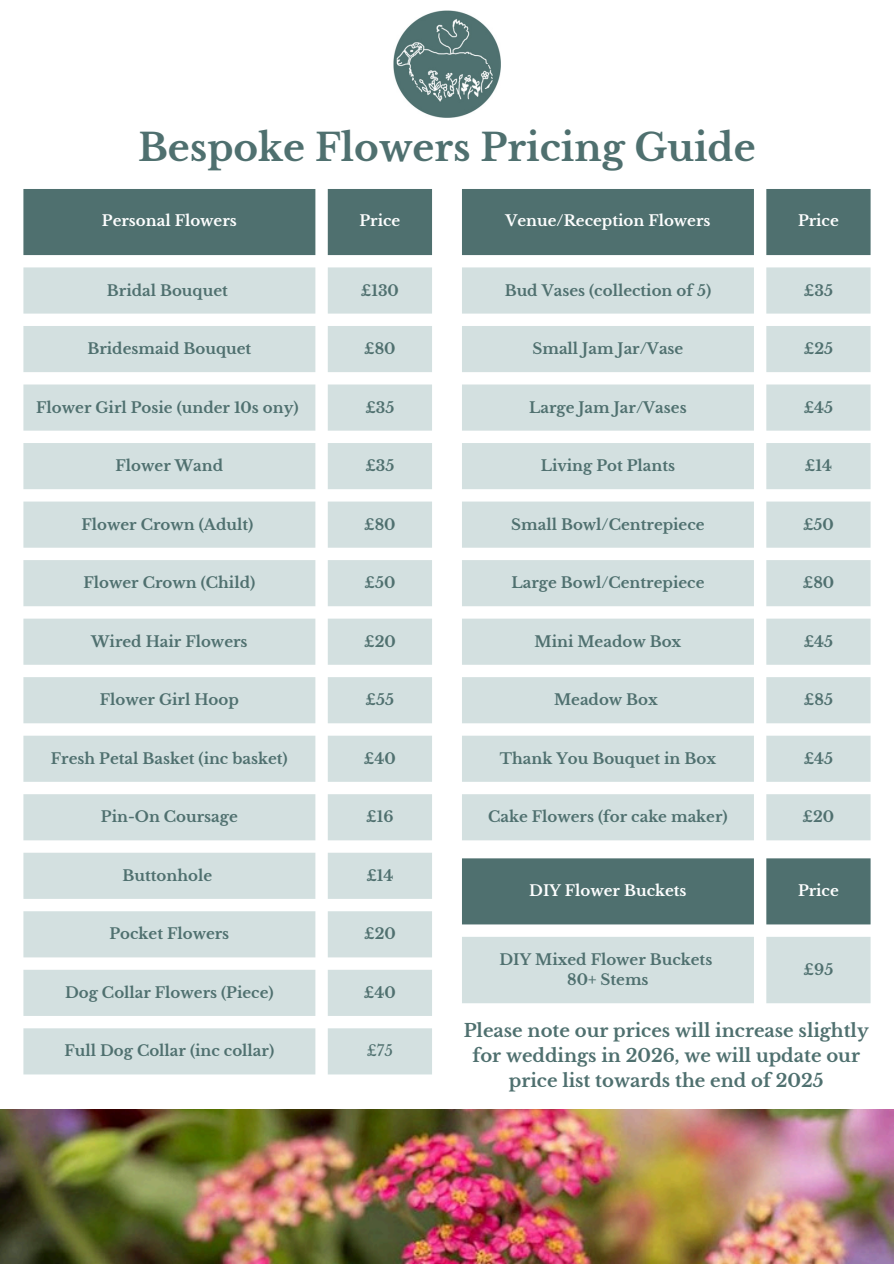
<style>
.page{position:relative;width:894px;height:1264px;background:#fff}
.page>*{position:absolute;margin:0;border:0;box-sizing:border-box;transform-origin:0 0}
.t1{font:700 37.5px "Libre Baskerville";color:#4f706f}
.t2{font:700 18px/24.8px "Libre Baskerville";color:#4f706f;text-align:center}
.t3{font:700 15px "Libre Baskerville";color:#4f706f}
.t4{font:700 15px "Libre Baskerville";color:#fdfefe}
.t5{font:15px "Libre Baskerville";color:#4f706f}
</style>
<div class="page">
<img style="left:393px;top:10px;width:107px;height:107px">
<div style="left:23px;top:189px;width:409px;height:66px;background:#4f706f"></div>
<svg style="left:23px;top:267px;width:409px;height:807px;fill:#d3e0e0"></svg>
<div style="left:462px;top:189px;width:408px;height:66px;background:#4f706f"></div>
<svg style="left:462px;top:267px;width:408px;height:573px;fill:#d3e0e0"></svg>
<div style="left:462px;top:858px;width:408px;height:66px;background:#4f706f"></div>
<div style="left:462px;top:937px;width:408px;height:66px;background:#d3e0e0"></div>
<img style="left:0;top:1109px;width:893px;height:154px">
<p class="t1" style="left:138px;top:124px;width:619px">Bespoke Flowers Pricing Guide</p>
<h1 class="t4" style="left:102px;top:211px;width:136px">Personal Flowers</h1>
<p class="t4" style="left:359px;top:211px;width:42px">Price</p>
<p class="t4" style="left:505px;top:211px;width:207px">Venue/Reception Flowers</p>
<p class="t4" style="left:797px;top:211px;width:42px">Price</p>
<p class="t3" style="left:107px;top:281px;width:122px">Bridal Bouquet</p>
<p class="t3" style="left:361px;top:281px;width:40px">£130</p>
<p class="t3" style="left:504px;top:281px;width:208px">Bud Vases (collection of 5)</p>
<p class="t3" style="left:803px;top:281px;width:31px">£35</p>
<p class="t3" style="left:87px;top:339px;width:165px">Bridesmaid Bouquet</p>
<p class="t3" style="left:364px;top:339px;width:33px">£80</p>
<p class="t3" style="left:532px;top:339px;width:152px">Small Jam Jar/Vase</p>
<p class="t3" style="left:803px;top:339px;width:31px">£25</p>
<p class="t3" style="left:36px;top:398px;width:264px">Flower Girl Posie (under 10s ony)</p>
<p class="t3" style="left:365px;top:398px;width:31px">£35</p>
<p class="t3" style="left:529px;top:398px;width:159px">Large Jam Jar/Vases</p>
<p class="t3" style="left:803px;top:398px;width:31px">£45</p>
<p class="t3" style="left:116px;top:456px;width:109px">Flower Wand</p>
<p class="t3" style="left:365px;top:456px;width:31px">£35</p>
<p class="t3" style="left:540px;top:456px;width:136px">Living Pot Plants</p>
<p class="t3" style="left:804px;top:456px;width:29px">£14</p>
<p class="t3" style="left:81px;top:515px;width:173px">Flower Crown (Adult)</p>
<p class="t3" style="left:364px;top:515px;width:33px">£80</p>
<p class="t3" style="left:511px;top:515px;width:195px">Small Bowl/Centrepiece</p>
<p class="t3" style="left:802px;top:515px;width:32px">£50</p>
<p class="t3" style="left:83px;top:573px;width:173px">Flower Crown (Child)</p>
<p class="t3" style="left:364px;top:573px;width:32px">£50</p>
<p class="t3" style="left:511px;top:573px;width:194px">Large Bowl/Centrepiece</p>
<p class="t3" style="left:802px;top:573px;width:33px">£80</p>
<p class="t3" style="left:91px;top:632px;width:158px">Wired Hair Flowers</p>
<p class="t3" style="left:364px;top:632px;width:33px">£20</p>
<p class="t3" style="left:534px;top:632px;width:148px">Mini Meadow Box</p>
<p class="t3" style="left:803px;top:632px;width:31px">£45</p>
<p class="t3" style="left:100px;top:690px;width:140px">Flower Girl Hoop</p>
<p class="t3" style="left:365px;top:690px;width:30px">£55</p>
<p class="t3" style="left:554px;top:690px;width:105px">Meadow Box</p>
<p class="t3" style="left:803px;top:690px;width:31px">£85</p>
<p class="t3" style="left:51px;top:749px;width:238px">Fresh Petal Basket (inc basket)</p>
<p class="t3" style="left:364px;top:749px;width:33px">£40</p>
<p class="t3" style="left:499px;top:749px;width:218px">Thank You Bouquet in Box</p>
<p class="t3" style="left:803px;top:749px;width:31px">£45</p>
<p class="t3" style="left:101px;top:807px;width:138px">Pin-On Coursage</p>
<p class="t3" style="left:366px;top:807px;width:29px">£16</p>
<p class="t3" style="left:488px;top:807px;width:241px">Cake Flowers (for cake maker)</p>
<p class="t3" style="left:802px;top:807px;width:33px">£20</p>
<p class="t3" style="left:122px;top:866px;width:91px">Buttonhole</p>
<p class="t3" style="left:366px;top:866px;width:29px">£14</p>
<p class="t4" style="left:529px;top:881px;width:159px">DIY Flower Buckets</p>
<p class="t4" style="left:797px;top:881px;width:42px">Price</p>
<p class="t3" style="left:109px;top:924px;width:121px">Pocket Flowers</p>
<p class="t3" style="left:364px;top:924px;width:33px">£20</p>
<p class="t3" style="left:65px;top:983px;width:210px">Dog Collar Flowers (Piece)</p>
<p class="t3" style="left:364px;top:983px;width:33px">£40</p>
<p class="t3" style="left:499px;top:950px;width:214px">DIY Mixed Flower Buckets</p>
<p class="t3" style="left:567px;top:970px;width:83px">80+ Stems</p>
<p class="t3" style="left:803px;top:960px;width:31px">£95</p>
<p class="t3" style="left:65px;top:1041px;width:211px">Full Dog Collar (inc collar)</p>
<p class="t5" style="left:366px;top:1041px;width:28px">£75</p>
<p class="t2" style="left:463px;top:1018px;width:406px">Please note our prices will increase slightly for weddings in 2026, we will update our price list towards the end of 2025</p>
</div>
